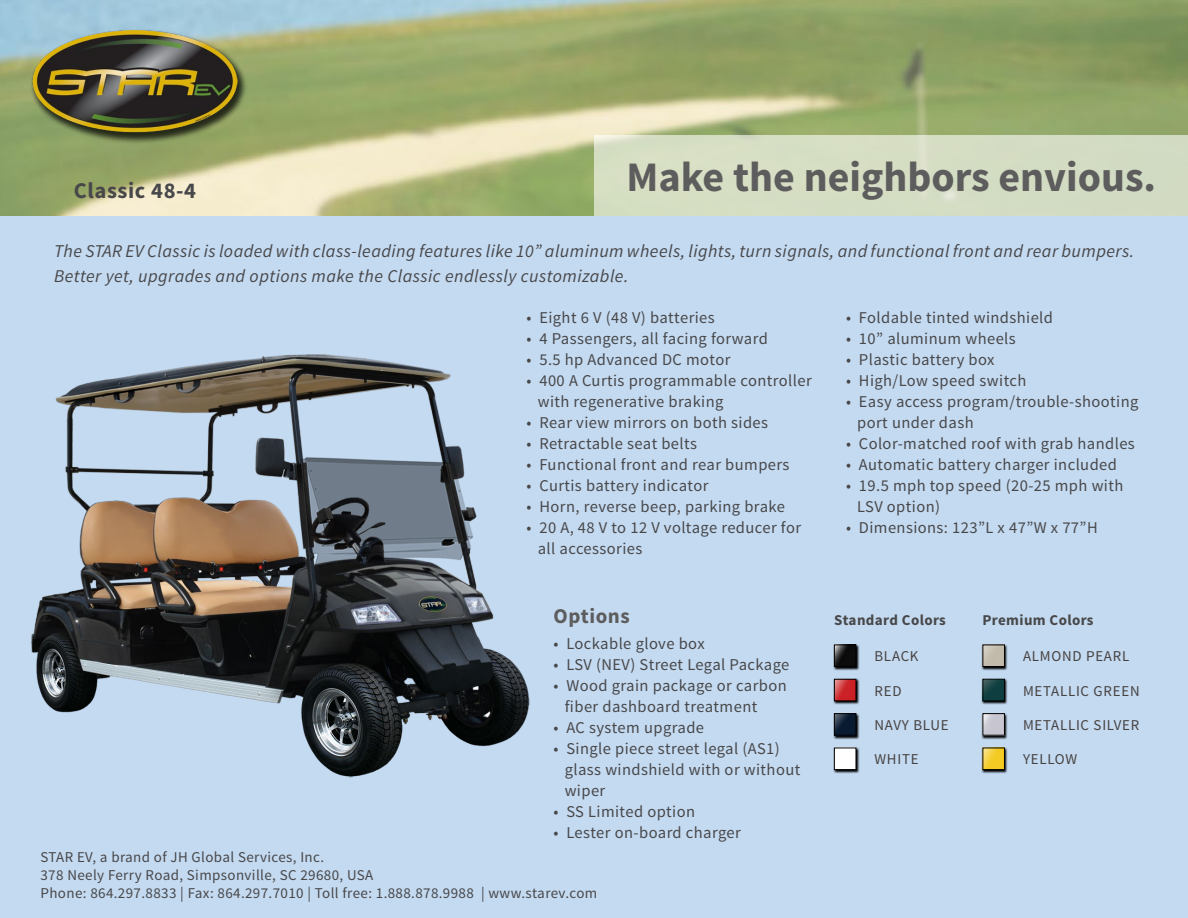
<style>
.page{position:relative;width:1188px;height:918px;background:#fff}
.page>*{position:absolute;margin:0;border:0;box-sizing:border-box;transform-origin:0 0}
.t1{font:700 42px "Source Sans Pro";color:#5d5d5d}
.t2{font:700 22.5px "Source Sans Pro";letter-spacing:.025em;color:#48484a}
.t3{font:700 21px "Source Sans Pro";letter-spacing:.025em;color:#5d5d5d}
.t4{font:italic 18px/25.5px "Source Sans Pro";letter-spacing:.025em;color:#48484a}
.t5{font:16.5px/21px "Source Sans Pro";letter-spacing:.025em;color:#48484a}
.t6{font:15px/18px "Source Sans Pro";letter-spacing:.025em;color:#48484a}
.t7{font:15px "Source Sans Pro";letter-spacing:.05em;color:#474342}
.t8{font:700 15px "Source Sans Pro";letter-spacing:.025em;color:#48484a}
</style>
<div class="page">
<img style="left:0;top:0;width:1188px;height:216px">
<div style="left:0;top:216px;width:1188px;height:702px;background:#c4daf1"></div>
<div style="left:30px;top:29px;width:218px;height:116px;background:#000;opacity:.75"></div>
<img style="left:33px;top:30px;width:204px;height:103px">
<div style="left:594px;top:135px;width:594px;height:81px;background:#d5ddc3"></div>
<img style="left:31px;top:354px;width:499px;height:424px">
<svg style="left:833px;top:644px;width:26px;height:27px"></svg>
<img style="left:836px;top:647px;width:18px;height:18px">
<div style="left:834px;top:645px;width:22px;height:22px;border:1px solid #000"></div>
<svg style="left:982px;top:644px;width:26px;height:27px"></svg>
<img style="left:984px;top:647px;width:19px;height:18px">
<div style="left:982px;top:645px;width:23px;height:22px;border:1px solid #000"></div>
<svg style="left:833px;top:679px;width:26px;height:26px"></svg>
<img style="left:836px;top:681px;width:18px;height:18px">
<div style="left:834px;top:679px;width:22px;height:22px;border:1px solid #000"></div>
<svg style="left:982px;top:679px;width:26px;height:26px"></svg>
<div style="left:982px;top:679px;width:23px;height:22px;border:1px solid #000"></div>
<svg style="left:983px;top:680px;width:21px;height:20px"></svg>
<svg style="left:833px;top:713px;width:26px;height:27px"></svg>
<div style="left:834px;top:713px;width:22px;height:23px;border:1px solid #000"></div>
<svg style="left:835px;top:714px;width:21px;height:21px"></svg>
<svg style="left:982px;top:713px;width:26px;height:27px"></svg>
<img style="left:984px;top:715px;width:19px;height:19px">
<div style="left:982px;top:713px;width:23px;height:23px;border:1px solid #000"></div>
<svg style="left:833px;top:747px;width:26px;height:27px"></svg>
<img style="left:836px;top:750px;width:18px;height:18px">
<div style="left:834px;top:748px;width:22px;height:22px;border:1px solid #000"></div>
<svg style="left:982px;top:747px;width:26px;height:27px"></svg>
<img style="left:984px;top:750px;width:19px;height:18px">
<div style="left:982px;top:748px;width:23px;height:22px;border:1px solid #000"></div>
<h2 class="t2" style="left:74px;top:176px;width:124px">Classic 48-4</h2>
<h1 class="t1" style="left:626px;top:150px;width:531px">Make the neighbors envious.</h1>
<p class="t4" style="left:54px;top:238px;width:1082px">The STAR EV Classic is loaded with class-leading features like 10” aluminum wheels, lights, turn signals, and functional front and rear bumpers.<br>Better yet, upgrades and options make the Classic endlessly customizable.</p>
<p class="t5" style="left:527px;top:307px;width:190px">• Eight 6 V (48 V) batteries</p>
<p class="t5" style="left:527px;top:328px;width:243px">• 4 Passengers, all facing forward</p>
<p class="t5" style="left:527px;top:349px;width:205px">• 5.5 hp Advanced DC motor</p>
<p class="t5" style="left:538px;top:370px;width:275px;text-indent:-11px">• 400 A Curtis programmable controller with regenerative braking</p>
<p class="t5" style="left:527px;top:412px;width:243px">• Rear view mirrors on both sides</p>
<p class="t5" style="left:527px;top:433px;width:172px">• Retractable seat belts</p>
<p class="t5" style="left:527px;top:454px;width:264px">• Functional front and rear bumpers</p>
<p class="t5" style="left:527px;top:475px;width:183px">• Curtis battery indicator</p>
<p class="t5" style="left:527px;top:496px;width:260px">• Horn, reverse beep, parking brake</p>
<p class="t5" style="left:538px;top:517px;width:265px;text-indent:-11px">• 20 A, 48 V to 12 V voltage reducer for all accessories</p>
<p class="t3" style="left:554px;top:603px;width:78px">Options</p>
<p class="t5" style="left:554px;top:633px;width:153px">• Lockable glove box</p>
<p class="t5" style="left:554px;top:654px;width:237px">• LSV (NEV) Street Legal Package</p>
<p class="t5" style="left:565px;top:675px;width:224px;text-indent:-11px">• Wood grain package or carbon fiber dashboard treatment</p>
<p class="t5" style="left:554px;top:717px;width:152px">• AC system upgrade</p>
<p class="t5" style="left:565px;top:738px;width:237px;text-indent:-11px">• Single piece street legal (AS1) glass windshield with or without wiper</p>
<p class="t5" style="left:554px;top:801px;width:143px">• SS Limited option</p>
<p class="t5" style="left:554px;top:822px;width:189px">• Lester on-board charger</p>
<p class="t6" style="left:40px;top:848px;width:558px">STAR EV, a brand of JH Global Services, Inc.<br>378 Neely Ferry Road, Simpsonville, SC 29680, USA<br>Phone: 864.297.8833 | Fax: 864.297.7010 | Toll free: 1.888.878.9988 | www.starev.com</p>
<p class="t5" style="left:846px;top:307px;width:209px">• Foldable tinted windshield</p>
<p class="t5" style="left:846px;top:328px;width:171px">• 10” aluminum wheels</p>
<p class="t5" style="left:846px;top:349px;width:150px">• Plastic battery box</p>
<p class="t5" style="left:846px;top:370px;width:182px">• High/Low speed switch</p>
<p class="t5" style="left:857px;top:391px;width:283px;text-indent:-11px">• Easy access program/trouble-shooting port under dash</p>
<p class="t5" style="left:846px;top:433px;width:290px">• Color-matched roof with grab handles</p>
<p class="t5" style="left:846px;top:454px;width:273px">• Automatic battery charger included</p>
<p class="t5" style="left:857px;top:475px;width:268px;text-indent:-11px">• 19.5 mph top speed (20-25 mph with<br>LSV option)</p>
<p class="t5" style="left:846px;top:517px;width:253px">• Dimensions: 123”L x 47”W x 77”H</p>
<p class="t8" style="left:834px;top:610px;width:113px">Standard Colors</p>
<p class="t8" style="left:982px;top:610px;width:113px">Premium Colors</p>
<p class="t7" style="left:874px;top:647px;width:46px">BLACK</p>
<p class="t7" style="left:1023px;top:647px;width:108px">ALMOND PEARL</p>
<p class="t7" style="left:874px;top:681px;width:29px">RED</p>
<p class="t7" style="left:1023px;top:681px;width:118px">METALLIC GREEN</p>
<p class="t7" style="left:874px;top:716px;width:76px">NAVY BLUE</p>
<p class="t7" style="left:1023px;top:716px;width:118px">METALLIC SILVER</p>
<p class="t7" style="left:874px;top:750px;width:46px">WHITE</p>
<p class="t7" style="left:1023px;top:750px;width:56px">YELLOW</p>
</div>
